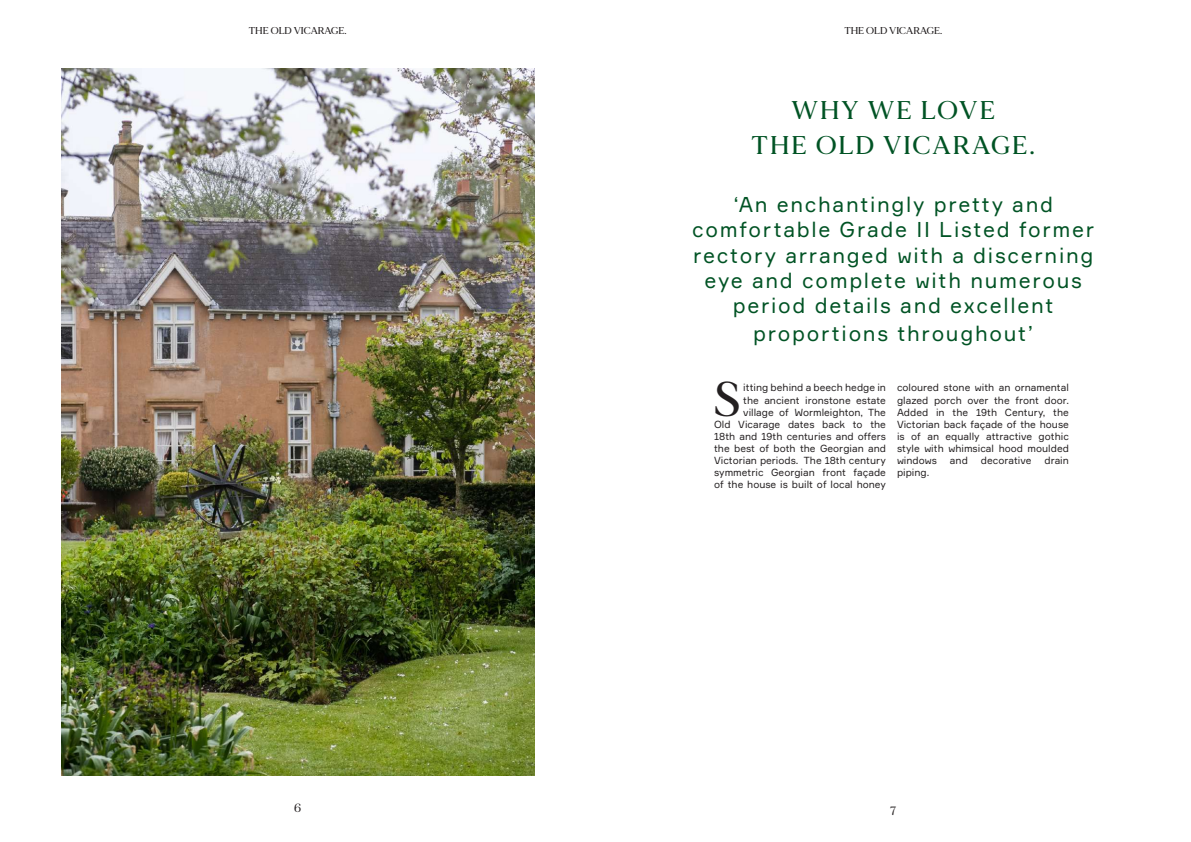
<style>
.page{position:relative;width:1191px;height:842px;background:#fff}
.page>*{position:absolute;margin:0;border:0;box-sizing:border-box;transform-origin:0 0}
.t1{font:500 48.6px "MADE Mirage";color:#231f20}
.t2{font:500 25.6px/34.8px "MADE Mirage";letter-spacing:.08em;color:#005324;text-align:center}
.t3{font:21.1px/25.3px "Formular";letter-spacing:.08em;color:#005324;text-align:center}
.t4{font:500 12px "MADE Mirage";color:#231f20}
.t5{font:10.1px/12.1px "Formular";color:#231f20;text-align:right}
.t6{font:500 10px "MADE Mirage";color:#231f20}
</style>
<div class="page">
<img style="left:61px;top:68px;width:473px;height:707px">
<p class="t6" style="left:249px;top:24px;width:99px">THE OLD VICARAGE.</p>
<p class="t6" style="left:844px;top:24px;width:99px">THE OLD VICARAGE.</p>
<h2 class="t2" style="left:751px;top:93px;width:285px">WHY WE LOVE<br>THE OLD VICARAGE.</h2>
<h3 class="t3" style="left:692px;top:192px;width:403px">‘An enchantingly pretty and comfortable Grade II Listed former rectory arranged with a discerning eye and complete with numerous period details and excellent</h3>
<h3 class="t3" style="left:753px;top:320px;width:282px">proportions throughout’</h3>
<h1 class="t1" style="left:714px;top:368px;width:28px">S</h1>
<p class="t5" style="left:714px;top:382px;width:173px">itting behind a beech hedge in<br>the ancient ironstone estate village of Wormleighton, The<br>Old Vicarage dates back to the<br>18th and 19th centuries and offers the best of both the Georgian and<br>Victorian periods. The 18th century symmetric Georgian front façade of the house is built of local honey</p>
<p class="t5" style="left:897px;top:382px;width:173px;text-align:justify">coloured stone with an ornamental glazed porch over the front door.<br>Added in the 19th Century, the Victorian back façade of the house is of an equally attractive gothic style with whimsical hood moulded windows</p>
<p class="t5" style="left:950px;top:454px;width:19px">and</p>
<p class="t5" style="left:980px;top:454px;width:52px">decorative</p>
<p class="t5" style="left:1044px;top:454px;width:26px">drain</p>
<p class="t5" style="left:897px;top:466px;width:34px">piping.</p>
<p class="t4" style="left:294px;top:800px;width:9px">6</p>
<p class="t4" style="left:890px;top:803px;width:8px">7</p>
</div>
